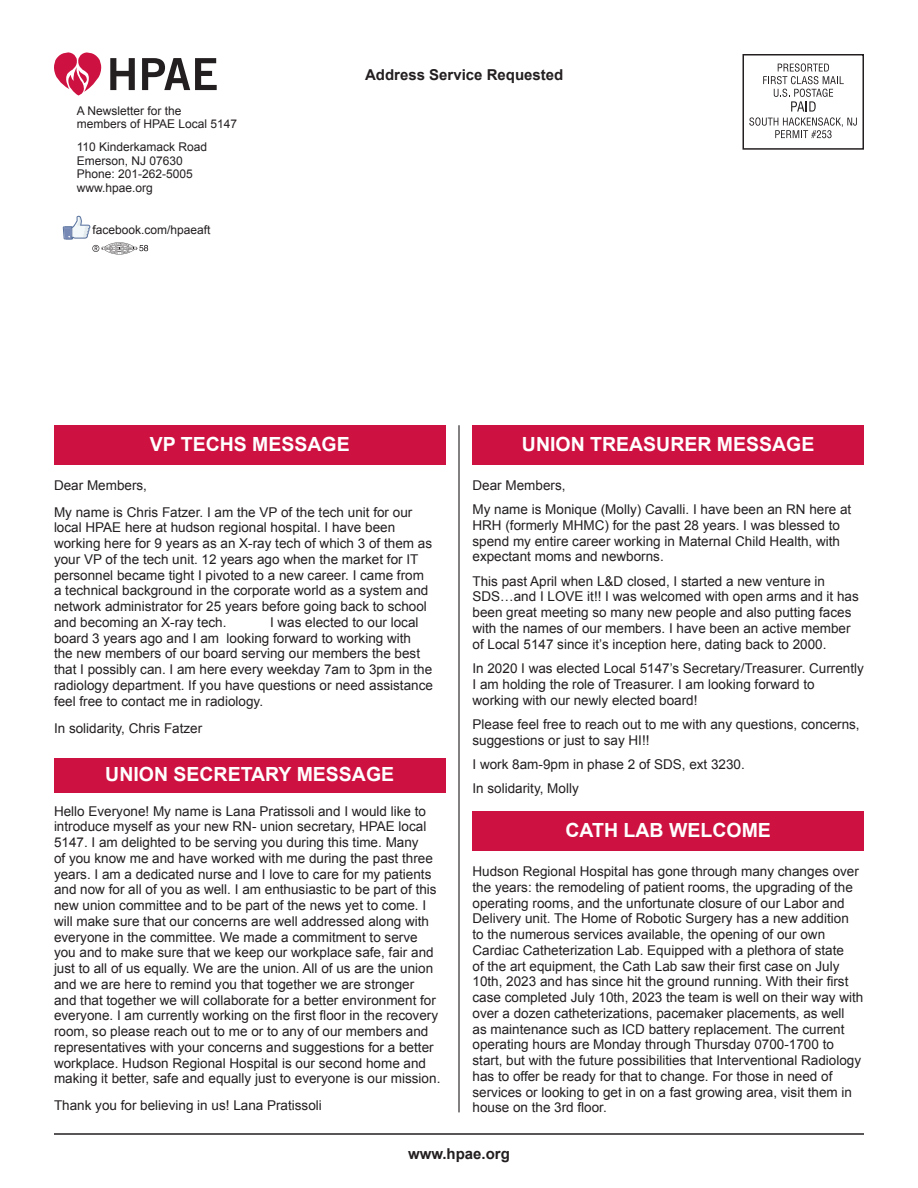
<style>
.page{position:relative;width:918px;height:1188px;background:#fff}
.page>*{position:absolute;margin:0;border:0;box-sizing:border-box;transform-origin:0 0}
.Headers_in_red_box{font:700 19.5px "Arial";color:#fff}
.Return_Address_Back_Page{font:700 15px "Arial";color:#231f20}
.Body_Text{font:13.5px/15.8px "Arial";color:#231f20}
.Return_Address_Back_Page-2{font:12px/13.5px "Arial";color:#231f20}
</style>
<div class="page">
<svg style="left:54px;top:52px;width:48px;height:43px"></svg>
<svg style="left:110px;top:58px;width:25px;height:32px"></svg>
<svg style="left:142px;top:58px;width:75px;height:32px"></svg>
<svg style="left:63px;top:216px;width:85px;height:38px"></svg>
<div style="left:743px;top:54px;width:121px;height:96px;border:2px solid #231f20"></div>
<svg style="left:749px;top:63px;width:108px;height:75px"></svg>
<hr style="left:54px;top:1133px;width:810px;height:2px;background:#231f20">
<hr style="left:458px;top:425px;width:2px;height:687px;background:#231f20">
<div style="left:472px;top:812px;width:392px;height:39px;background:#cd1141"></div>
<div style="left:54px;top:425px;width:392px;height:40px;background:#cd1141"></div>
<div style="left:472px;top:425px;width:392px;height:40px;background:#cd1141"></div>
<div style="left:54px;top:758px;width:392px;height:35px;background:#cd1141"></div>
<p class="Return_Address_Back_Page-2" style="left:77px;top:104px;width:162px">A Newsletter for the<br>members of HPAE Local 5147</p>
<p class="Return_Address_Back_Page-2" style="left:77px;top:140px;width:132px">110 Kinderkamack Road<br>Emerson, NJ 07630<br>Phone: 201-262-5005 www.hpae.org</p>
<p class="Return_Address_Back_Page-2" style="left:92px;top:224px;width:120px">facebook.com/hpaeaft</p>
<p class="Return_Address_Back_Page" style="left:365px;top:65px;width:200px">Address Service Requested</p>
<p class="Headers_in_red_box" style="left:150px;top:431px;width:202px">VP TECHS MESSAGE</p>
<p class="Body_Text" style="left:54px;top:477px;width:95px">Dear Members,</p>
<p class="Body_Text" style="left:54px;top:504px;width:380px">My name is Chris Fatzer. I am the VP of the tech unit for our local HPAE here at hudson regional hospital. I have been working here for 9 years as an X-ray tech of which 3 of them as your VP of the tech unit. 12 years ago when the market for IT personnel became tight I pivoted to a new career. I came from a technical background in the corporate world as a system and network administrator for 25 years before going back to school and becoming an X-ray tech.</p>
<p class="Body_Text" style="left:54px;top:614px;width:380px;text-indent:216px">I was elected to our local board 3 years ago and I am looking forward to working with the new members of our board serving our members the best that I possibly can. I am here every weekday 7am to 3pm in the radiology department. If you have questions or need assistance feel free to contact me in radiology.</p>
<p class="Body_Text" style="left:54px;top:720px;width:150px">In solidarity, Chris Fatzer</p>
<p class="Headers_in_red_box" style="left:105px;top:761px;width:290px">UNION SECRETARY MESSAGE</p>
<p class="Body_Text" style="left:54px;top:803px;width:388px">Hello Everyone! My name is Lana Pratissoli and I would like to introduce myself as your new RN- union secretary, HPAE local 5147. I am delighted to be serving you during this time. Many<br>of you know me and have worked with me during the past three years. I am a dedicated nurse and I love to care for my patients and now for all of you as well. I am enthusiastic to be part of this new union committee and to be part of the news yet to come. I will make sure that our concerns are well addressed along with everyone in the committee. We made a commitment to serve you and to make sure that we keep our workplace safe, fair and just to all of us equally. We are the union. All of us are the union and we are here to remind you that together we are stronger<br>and that together we will collaborate for a better environment for everyone. I am currently working on the first floor in the recovery room, so please reach out to me or to any of our members and representatives with your concerns and suggestions for a better workplace. Hudson Regional Hospital is our second home and making it better, safe and equally just to everyone is our mission.</p>
<p class="Body_Text" style="left:54px;top:1098px;width:269px">Thank you for believing in us! Lana Pratissoli</p>
<p class="Headers_in_red_box" style="left:522px;top:431px;width:294px">UNION TREASURER MESSAGE</p>
<p class="Body_Text" style="left:472px;top:477px;width:95px">Dear Members,</p>
<p class="Body_Text" style="left:472px;top:502px;width:380px">My name is Monique (Molly) Cavalli. I have been an RN here at HRH (formerly MHMC) for the past 28 years. I was blessed to spend my entire career working in Maternal Child Health, with expectant moms and newborns.</p>
<p class="Body_Text" style="left:472px;top:573px;width:388px">This past April when L&amp;D closed, I started a new venture in SDS…and I LOVE it!! I was welcomed with open arms and it has been great meeting so many new people and also putting faces with the names of our members. I have been an active member of Local 5147 since it’s inception here, dating back to 2000.</p>
<p class="Body_Text" style="left:472px;top:661px;width:393px">In 2020 I was elected Local 5147’s Secretary/Treasurer. Currently<br>I am holding the role of Treasurer. I am looking forward to working with our newly elected board!</p>
<p class="Body_Text" style="left:472px;top:716px;width:389px">Please feel free to reach out to me with any questions, concerns, suggestions or just to say HI!!</p>
<p class="Body_Text" style="left:472px;top:757px;width:274px">I work 8am-9pm in phase 2 of SDS, ext 3230.</p>
<p class="Body_Text" style="left:472px;top:781px;width:108px">In solidarity, Molly</p>
<p class="Headers_in_red_box" style="left:566px;top:817px;width:207px">CATH LAB WELCOME</p>
<p class="Body_Text" style="left:472px;top:864px;width:392px">Hudson Regional Hospital has gone through many changes over the years: the remodeling of patient rooms, the upgrading of the operating rooms, and the unfortunate closure of our Labor and Delivery unit. The Home of Robotic Surgery has a new addition to the numerous services available, the opening of our own Cardiac Catheterization Lab. Equipped with a plethora of state<br>of the art equipment, the Cath Lab saw their first case on July 10th, 2023 and has since hit the ground running. With their first case completed July 10th, 2023 the team is well on their way with over a dozen catheterizations, pacemaker placements, as well<br>as maintenance such as ICD battery replacement. The current operating hours are Monday through Thursday 0700-1700 to start, but with the future possibilities that Interventional Radiology has to offer be ready for that to change. For those in need of services or looking to get in on a fast growing area, visit them in house on the 3rd floor.</p>
<p class="Return_Address_Back_Page" style="left:408px;top:1144px;width:103px">www.hpae.org</p>
</div>
